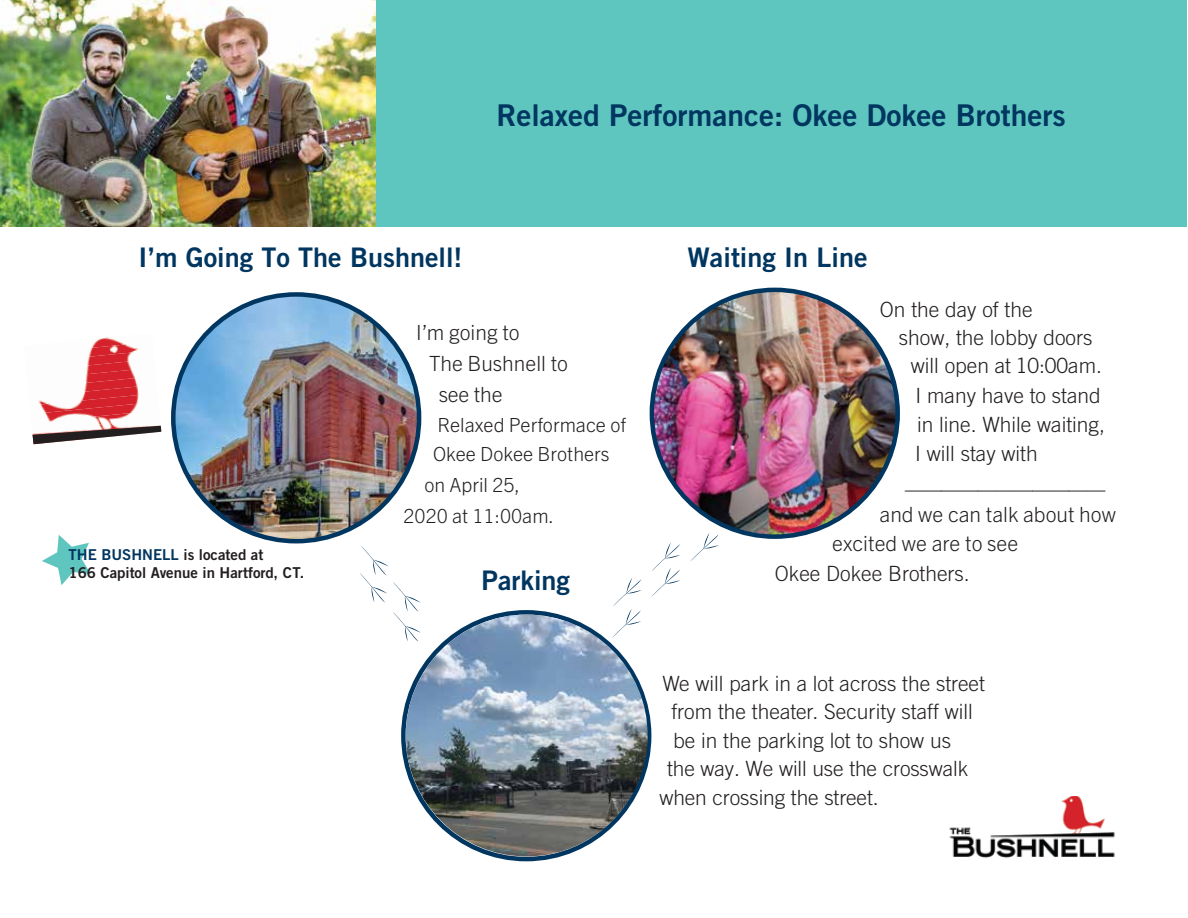
<style>
.page{position:relative;width:1188px;height:918px;background:#fff}
.page>*{position:absolute;margin:0;border:0;box-sizing:border-box;transform-origin:0 0}
.t1{font:30px "Trade Gothic LT Std Bd 2";color:#003660}
.t2{font:27px "Trade Gothic LT Std Bd 2";color:#003660}
.t3{font:300 21px "Trade Gothic LT Std";color:#231f20}
.t4{font:300 21px "Trade Gothic Next LT Pro";color:#231f20}
.t5{font:300 21px/32.5px "Trade Gothic Next LT Pro";color:#231f20;scale:1.56 1}
.t6{font:300 19.5px "Trade Gothic Next LT Pro";color:#231f20}
.t7{font:15px/18px "Trade Gothic LT Std Bd 2";color:#231f20}
.s1{color:#003660}
</style>
<div class="page">
<img style="left:649px;top:290px;width:251px;height:245px">
<img style="left:174px;top:295px;width:245px;height:245px;border-radius:122px">
<svg style="left:42px;top:535px;width:49px;height:50px"></svg>
<div style="left:1px;top:0;width:1186px;height:227px;background:#5fc5bf"></div>
<img style="left:949px;top:796px;width:166px;height:62px">
<img style="left:95px;top:337px;width:26px;height:5px">
<img style="left:90px;top:342px;width:48px;height:8px">
<img style="left:88px;top:350px;width:49px;height:9px">
<img style="left:86px;top:359px;width:45px;height:9px">
<img style="left:86px;top:368px;width:49px;height:8px">
<img style="left:85px;top:376px;width:53px;height:9px">
<img style="left:84px;top:385px;width:55px;height:8px">
<img style="left:38px;top:393px;width:101px;height:9px">
<img style="left:38px;top:402px;width:100px;height:8px">
<img style="left:43px;top:410px;width:91px;height:9px">
<img style="left:32px;top:419px;width:129px;height:20px">
<svg style="left:360px;top:546px;width:61px;height:96px"></svg>
<svg style="left:612px;top:578px;width:30px;height:60px"></svg>
<svg style="left:652px;top:542px;width:28px;height:54px"></svg>
<svg style="left:690px;top:532px;width:29px;height:30px"></svg>
<svg style="left:33px;top:426px;width:128px;height:18px"></svg>
<img style="left:406px;top:615px;width:242px;height:241px;border-radius:121px">
<img style="left:0;top:0;width:375px;height:227px">
<h1 class="t1" style="left:497px;top:97px;width:571px">Relaxed Performance: Okee Dokee Brothers</h1>
<p class="t2" style="left:139px;top:241px;width:326px">I’m Going To The Bushnell!</p>
<p class="t2" style="left:688px;top:241px;width:182px">Waiting In Line</p>
<p class="t7" style="left:69px;top:546px;width:237px"><span class="s1">THE BUSHNELL</span> is located at<br>166 Capitol Avenue in Hartford, CT.</p>
<p class="t4" style="left:416px;top:318px;width:105px">I’m going to</p>
<p class="t4" style="left:429px;top:349px;width:140px">The Bushnell to</p>
<p class="t4" style="left:439px;top:380px;width:65px">see the</p>
<p class="t6" style="left:438px;top:411px;width:190px">Relaxed Performace of</p>
<p class="t6" style="left:433px;top:441px;width:178px">Okee Dokee Brothers</p>
<p class="t6" style="left:425px;top:471px;width:97px">on April 25,</p>
<p class="t6" style="left:404px;top:502px;width:152px">2020 at 11:00am.</p>
<p class="t2" style="left:482px;top:564px;width:90px">Parking</p>
<p class="t3" style="left:880px;top:297px;width:154px">On the day of the</p>
<p class="t3" style="left:899px;top:325px;width:195px">show, the lobby doors</p>
<p class="t3" style="left:911px;top:353px;width:193px">will open at 10:00am.</p>
<p class="t3" style="left:915px;top:383px;width:187px">I many have to stand</p>
<p class="t3" style="left:917px;top:412px;width:189px">in line. While waiting,</p>
<p class="t3" style="left:915px;top:441px;width:124px">I will stay with</p>
<p class="t5" style="left:880px;top:464px;width:153px;text-indent:26px">___________ and we can talk about how</p>
<p class="t4" style="left:832px;top:529px;width:187px">excited we are to see</p>
<p class="t3" style="left:775px;top:561px;width:196px">Okee Dokee Brothers.</p>
<p class="t3" style="left:662px;top:671px;width:324px">We will park in a lot across the street</p>
<p class="t3" style="left:671px;top:700px;width:303px">from the theater. Security staff will</p>
<p class="t3" style="left:673px;top:728px;width:280px">be in the parking lot to show us</p>
<p class="t3" style="left:667px;top:756px;width:303px">the way. We will use the crosswalk</p>
<p class="t3" style="left:659px;top:785px;width:221px">when crossing the street.</p>
</div>
